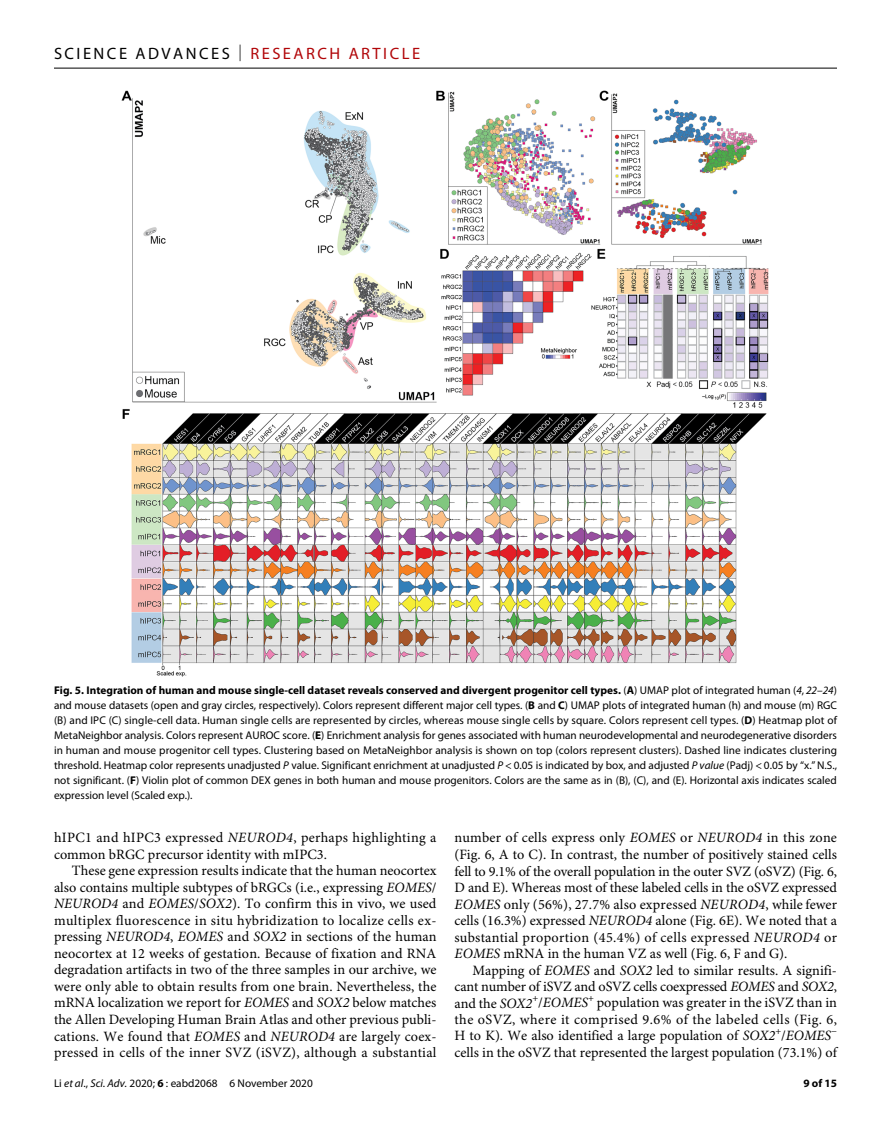
<style>
.page{position:relative;width:891px;height:1134px;background:#fff}
.page>*{position:absolute;margin:0;border:0;box-sizing:border-box;transform-origin:0 0}
.t1{font:16.5px "Myriad Pro";letter-spacing:.15em;color:#000}
.t2{font:14.25px/16.5px "Minion Pro";letter-spacing:.015em;color:#000;text-align:justify}
.t3{font:11.25px/15px "Myriad Pro";color:#000;text-align:justify}
.t4{font:700 11.25px "Myriad Pro";color:#000}
.s1{font-weight:300}
.s2{color:#b10508}
.s3{font-weight:700}
.s4{font-style:italic}
</style>
<div class="page">
<hr style="left:54px;top:68px;width:783px;height:1px;background:#000">
<img style="left:122px;top:90px;width:647px;height:587px">
<p class="t1" style="left:54px;top:40px;width:368px">SCIENCE ADVANCES <span class="s1">|</span> <span class="s2">RESEARCH ARTICLE</span></p>
<p class="t3" style="left:54px;top:682px;width:785px"><span class="s3">Fig. 5. Integration of human and mouse single-cell dataset reveals conserved and divergent progenitor cell types.</span> (<span class="s3">A</span>) UMAP plot of integrated human (<span class="s4">4</span>, <span class="s4">22</span>–<span class="s4">24</span>) and mouse datasets (open and gray circles, respectively). Colors represent different major cell types. (<span class="s3">B</span> and <span class="s3">C</span>) UMAP plots of integrated human (h) and mouse (m) RGC (B) and IPC (C) single-cell data. Human single cells are represented by circles, whereas mouse single cells by square. Colors represent cell types. (<span class="s3">D</span>) Heatmap plot of MetaNeighbor analysis. Colors represent AUROC score. (<span class="s3">E</span>) Enrichment analysis for genes associated with human neurodevelopmental and neurodegenerative disorders in human and mouse progenitor cell types. Clustering based on MetaNeighbor analysis is shown on top (colors represent clusters). Dashed line indicates clustering threshold. Heatmap color represents unadjusted <span class="s4">P</span> value. Significant enrichment at unadjusted <span class="s4">P</span> &lt; 0.05 is indicated by box, and adjusted <span class="s4">P value</span> (Padj) &lt; 0.05 by “x.” N.S., not significant. (<span class="s3">F</span>) Violin plot of common DEX genes in both human and mouse progenitors. Colors are the same as in (B), (C), and (E). Horizontal axis indicates scaled expression level (Scaled exp.).</p>
<p class="t2" style="left:54px;top:831px;width:384px">hIPC1 and hIPC3 expressed <span class="s4">NEUROD4</span>, perhaps highlighting a common bRGC precursor identity with mIPC3.</p>
<p class="t2" style="left:54px;top:864px;width:384px;text-indent:18px">These gene expression results indicate that the human neocortex also contains multiple subtypes of bRGCs (i.e., expressing <span class="s4">EOMES</span>/ <span class="s4">NEUROD4</span> and <span class="s4">EOMES</span>/<span class="s4">SOX2</span>). To confirm this in vivo, we used multiplex fluorescence in situ hybridization to localize cells ex&shy;pressing <span class="s4">NEUROD4</span>, <span class="s4">EOMES</span> and <span class="s4">SOX2</span> in sections of the human neocortex at 12 weeks of gestation. Because of fixation and RNA degradation artifacts in two of the three samples in our archive, we were only able to obtain results from one brain. Nevertheless, the mRNA localization we report for <span class="s4">EOMES</span> and <span class="s4">SOX2</span> below matches the Allen Developing Human Brain Atlas and other previous publi&shy;cations. We found that <span class="s4">EOMES</span> and <span class="s4">NEUROD4</span> are largely coex&shy;pressed in cells of the inner SVZ (iSVZ), although a substantial</p>
<p class="t3" style="left:54px;top:1076px;width:260px">Li <span class="s4">et al</span>., <span class="s4">Sci. Adv.</span> 2020; <span class="s3">6</span> : eabd2068 6 November 2020</p>
<p class="t2" style="left:454px;top:831px;width:384px">number of cells express only <span class="s4">EOMES</span> or <span class="s4">NEUROD4</span> in this zone (Fig. 6, A to C). In contrast, the number of positively stained cells fell to 9.1% of the overall population in the outer SVZ (oSVZ) (Fig. 6, D and E). Whereas most of these labeled cells in the oSVZ expressed <span class="s4">EOMES</span> only (56%), 27.7% also expressed <span class="s4">NEUROD4</span>, while fewer cells (16.3%) expressed <span class="s4">NEUROD4</span> alone (Fig. 6E). We noted that a substantial proportion (45.4%) of cells expressed <span class="s4">NEUROD4</span> or <span class="s4">EOMES</span> mRNA in the human VZ as well (Fig. 6, F and G).</p>
<p class="t2" style="left:454px;top:963px;width:384px;text-indent:18px">Mapping of <span class="s4">EOMES</span> and <span class="s4">SOX2</span> led to similar results. A signifi&shy;cant number of iSVZ and oSVZ cells coexpressed <span class="s4">EOMES</span> and <span class="s4">SOX2</span>, and the <span class="s4">SOX2</span><sup>+</sup>/<span class="s4">EOMES</span><sup>+</sup> population was greater in the iSVZ than in the oSVZ, where it comprised 9.6% of the labeled cells (Fig. 6, H to K). We also identified a large population of <span class="s4">SOX2</span><sup>+</sup>/<span class="s4">EOMES</span><sup>− </sup>cells in the oSVZ that represented the largest population (73.1%) of</p>
<p class="t4" style="left:803px;top:1074px;width:35px">9 of 15</p>
</div>
